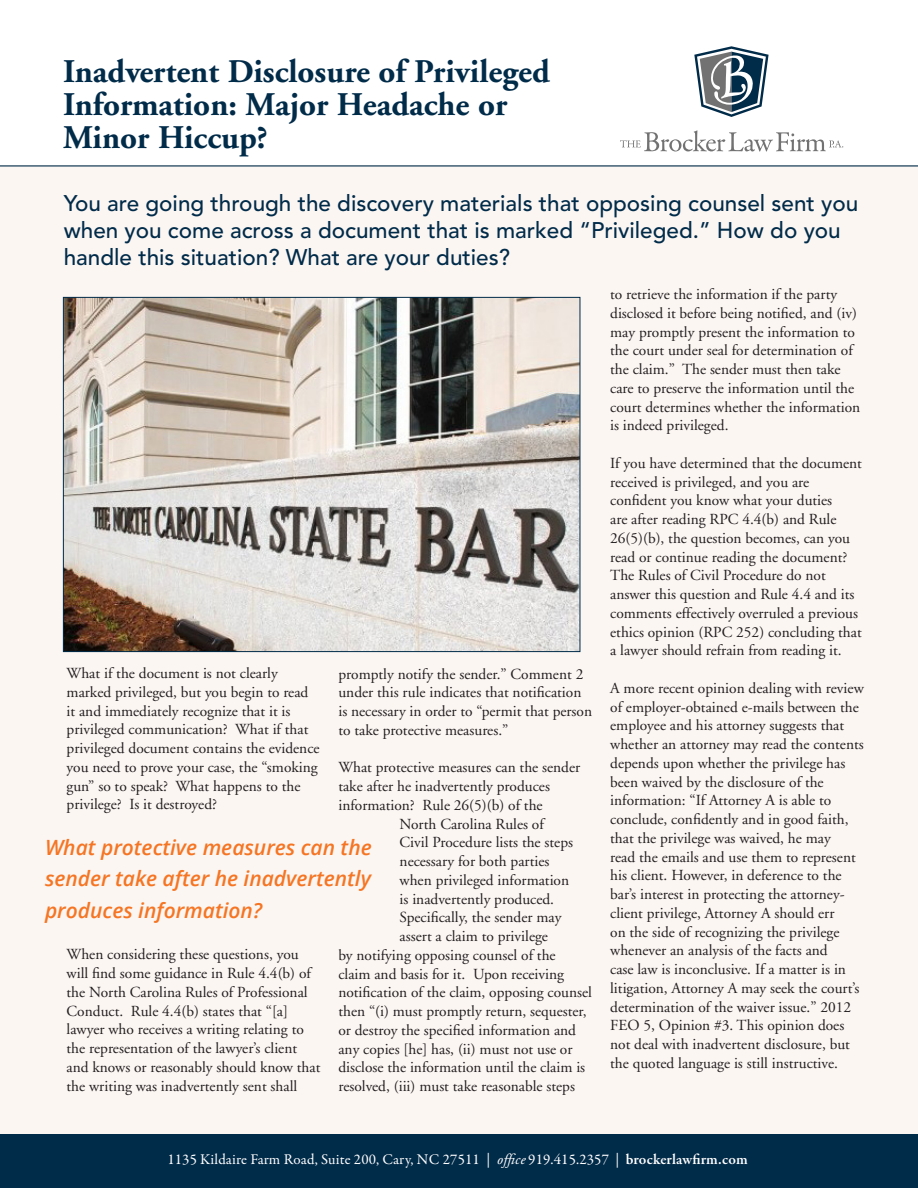
<style>
.page{position:relative;width:918px;height:1188px;background:#fff}
.page>*{position:absolute;margin:0;border:0;box-sizing:border-box;transform-origin:0 0}
.t1{font:700 33px/33px "Adobe Garamond";color:#002b49}
.t2{font:500 22.5px/27px "Avenir";color:#002b49}
.t3{font:italic 600 21px/31.5px "Open Sans";color:#f57523;text-align:justify}
.t4{font:15.3px/18.8px "Adobe Garamond";color:#231f20}
.t5{font:15px "Garamond Premr Pro";letter-spacing:.01em;color:#fff}
.s1{font-family:"Adobe Garamond";font-style:italic}
.s2{font-weight:600}
</style>
<div class="page">
<div style="left:0;top:165px;width:918px;height:992px;background:#fcf6f3"></div>
<svg style="left:694px;top:46px;width:75px;height:71px"></svg>
<svg style="left:620px;top:130px;width:223px;height:22px"></svg>
<hr style="left:0;top:165px;width:918px;height:1px;background:#002b49">
<img style="left:65px;top:299px;width:513px;height:351px">
<div style="left:0;top:1134px;width:918px;height:54px;background:#002b49"></div>
<p class="t1" style="left:63px;top:56px;width:488px">Inadvertent Disclosure of Privileged<br>Information: Major Headache or<br>Minor Hiccup?</p>
<p class="t2" style="left:64px;top:191px;width:796px">You are going through the discovery materials that opposing counsel sent you when you come across a document that is marked “Privileged.” How do you handle this situation? What are your duties?</p>
<p class="t4" style="left:67px;top:664px;width:255px">What if the document is not clearly marked privileged, but you begin to read it and immediately recognize that it is privileged communication? What if that privileged document contains the evidence you need to prove your case, the “smoking gun” so to speak? What happens to the privilege? Is it destroyed?</p>
<p class="t4" style="left:338px;top:665px;width:255px">promptly notify the sender.” Comment 2 under this rule indicates that notification is necessary in order to “permit that person to take protective measures.”</p>
<p class="t4" style="left:338px;top:759px;width:243px">What protective measures can the sender</p>
<p class="t4" style="left:338px;top:777px;width:213px">take after he inadvertently produces</p>
<p class="t4" style="left:338px;top:796px;width:206px">information? Rule 26(5)(b) of the</p>
<p class="t4" style="left:400px;top:815px;width:146px">North Carolina Rules of</p>
<p class="t4" style="left:400px;top:834px;width:175px">Civil Procedure lists the steps</p>
<p class="t4" style="left:400px;top:852px;width:151px">necessary for both parties</p>
<p class="t4" style="left:400px;top:871px;width:171px">when privileged information</p>
<p class="t4" style="left:400px;top:890px;width:156px">is inadvertently produced.</p>
<p class="t4" style="left:400px;top:909px;width:163px">Specifically, the sender may</p>
<p class="t4" style="left:400px;top:927px;width:150px">assert a claim to privilege</p>
<p class="t4" style="left:338px;top:946px;width:219px">by notifying opposing counsel of the</p>
<p class="t4" style="left:338px;top:965px;width:227px">claim and basis for it. Upon receiving</p>
<p class="t4" style="left:338px;top:984px;width:255px">notification of the claim, opposing counsel</p>
<p class="t4" style="left:338px;top:1002px;width:250px">then “(i) must promptly return, sequester,</p>
<p class="t4" style="left:338px;top:1021px;width:239px">or destroy the specified information and</p>
<p class="t4" style="left:338px;top:1040px;width:236px">any copies [he] has, (ii) must not use or</p>
<p class="t4" style="left:338px;top:1059px;width:248px">disclose the information until the claim is</p>
<p class="t4" style="left:338px;top:1077px;width:238px">resolved, (iii) must take reasonable steps</p>
<p class="t3" style="left:45px;top:831px;width:328px">What protective measures can the sender take after he inadvertently produces information?</p>
<p class="t4" style="left:67px;top:946px;width:255px">When considering these questions, you will find some guidance in Rule 4.4(b) of the North Carolina Rules of Professional Conduct. Rule 4.4(b) states that “[a] lawyer who receives a writing relating to the representation of the lawyer’s client and knows or reasonably should know that the writing was inadvertently sent shall</p>
<p class="t4" style="left:610px;top:285px;width:252px">to retrieve the information if the party disclosed it before being notified, and (iv) may promptly present the information to the court under seal for determination of the claim.” The sender must then take care to preserve the information until the court determines whether the information is indeed privileged.</p>
<p class="t4" style="left:610px;top:454px;width:253px">If you have determined that the document received is privileged, and you are confident you know what your duties<br>are after reading RPC 4.4(b) and Rule 26(5)(b), the question becomes, can you read or continue reading the document?<br>The Rules of Civil Procedure do not answer this question and Rule 4.4 and its comments effectively overruled a previous ethics opinion (RPC 252) concluding that a lawyer should refrain from reading it.</p>
<p class="t4" style="left:610px;top:679px;width:255px">A more recent opinion dealing with review of employer-obtained e-mails between the employee and his attorney suggests that whether an attorney may read the contents depends upon whether the privilege has been waived by the disclosure of the information: “If Attorney A is able to conclude, confidently and in good faith, that the privilege was waived, he may<br>read the emails and use them to represent his client. However, in deference to the bar’s interest in protecting the attorney&shy;client privilege, Attorney A should err<br>on the side of recognizing the privilege whenever an analysis of the facts and<br>case law is inconclusive. If a matter is in litigation, Attorney A may seek the court’s determination of the waiver issue.” 2012<br>FEO 5, Opinion #3. This opinion does not deal with inadvertent disclosure, but the quoted language is still instructive.</p>
<p class="t5" style="left:167px;top:1150px;width:582px">1135 Kildaire Farm Road, Suite 200, Cary, NC 27511 | <span class="s1">office</span> 919.415.2357 | <span class="s2">brockerlawfirm.com</span></p>
</div>
